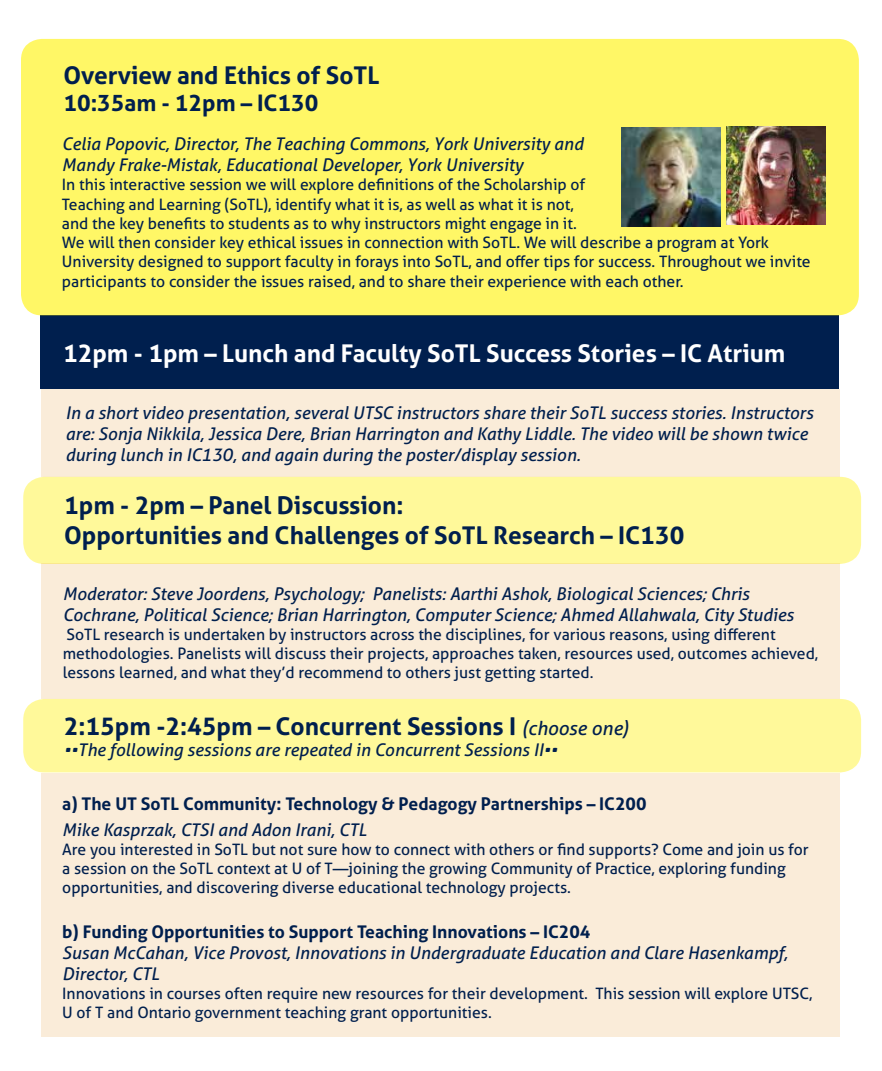
<style>
.page{position:relative;width:882px;height:1071px;background:#fff}
.page>*{position:absolute;margin:0;border:0;box-sizing:border-box;transform-origin:0 0}
.t1{font:700 24.5px/29.4px "Aller";color:#001f4e}
.t2{font:700 24.5px "Aller";color:#fff}
.t3{font:700 22.75px "Aller";color:#001f4e}
.t4{font:italic 17.5px/21px "Aller";color:#001f4e}
.t5{font:700 17.5px "Aller";color:#001f4e}
.t6{font:15.75px/19.2px "Aller";color:#001f4e}
.s1{font-weight:400;font-style:italic;font-size:19.25px}
</style>
<div class="page">
<div style="left:41px;top:315px;width:798px;height:74px;background:#001f4e"></div>
<div style="left:21px;top:39px;width:838px;height:276px;background:#fff766;border-radius:21px"></div>
<div style="left:23px;top:699px;width:838px;height:73px;background:#fff99a;border-radius:21px"></div>
<div style="left:23px;top:477px;width:838px;height:87px;background:#fff99a;border-radius:21px"></div>
<div style="left:42px;top:564px;width:798px;height:135px;background:#faecd9"></div>
<div style="left:42px;top:773px;width:798px;height:264px;background:#faecd9"></div>
<div style="left:42px;top:389px;width:798px;height:88px;background:#faecd9"></div>
<img style="left:622px;top:128px;width:98px;height:98px">
<img style="left:727px;top:126px;width:98px;height:99px">
<h1 class="t1" style="left:63px;top:60px;width:318px">Overview and Ethics of SoTL</h1>
<h2 class="t3" style="left:63px;top:89px;width:257px">10:35am - 12pm – IC130</h2>
<p class="t4" style="left:62px;top:133px;width:523px">Celia Popovic, Director, The Teaching Commons, York University and<br>Mandy Frake-Mistak, Educational Developer, York University</p>
<p class="t6" style="left:62px;top:175px;width:750px">In this interactive session we will explore definitions of the Scholarship of<br>Teaching and Learning (SoTL), identify what it is, as well as what it is not,<br>and the key benefits to students as to why instructors might engage in it.<br>We will then consider key ethical issues in connection with SoTL. We will describe a program at York University designed to support faculty in forays into SoTL, and offer tips for success. Throughout we invite participants to consider the issues raised, and to share their experience with each other.</p>
<h1 class="t2" style="left:63px;top:338px;width:724px">12pm - 1pm – Lunch and Faculty SoTL Success Stories – IC Atrium</h1>
<p class="t4" style="left:65px;top:402px;width:749px">In a short video presentation, several UTSC instructors share their SoTL success stories. Instructors are: Sonja Nikkila, Jessica Dere, Brian Harrington and Kathy Liddle. The video will be shown twice during lunch in IC130, and again during the poster/display session.</p>
<h1 class="t1" style="left:64px;top:491px;width:622px">1pm - 2pm – Panel Discussion:<br>Opportunities and Challenges of SoTL Research – IC130</h1>
<p class="t4" style="left:63px;top:583px;width:732px">Moderator: Steve Joordens, Psychology; Panelists: Aarthi Ashok, Biological Sciences; Chris<br>Cochrane, Political Science; Brian Harrington, Computer Science; Ahmed Allahwala, City Studies</p>
<p class="t6" style="left:63px;top:625px;width:757px">SoTL research is undertaken by instructors across the disciplines, for various reasons, using different methodologies. Panelists will discuss their projects, approaches taken, resources used, outcomes achieved, lessons learned, and what they’d recommend to others just getting started.</p>
<h1 class="t1" style="left:64px;top:711px;width:567px">2:15pm -2:45pm – Concurrent Sessions I <span class="s1">(choose one)</span></h1>
<p class="t4" style="left:64px;top:739px;width:496px">••The following sessions are repeated in Concurrent Sessions II••</p>
<p class="t5" style="left:62px;top:793px;width:586px">a) The UT SoTL Community: Technology &amp; Pedagogy Partnerships – IC200</p>
<p class="t4" style="left:62px;top:819px;width:306px">Mike Kasprzak, CTSI and Adon Irani, CTL</p>
<p class="t6" style="left:62px;top:840px;width:748px">Are you interested in SoTL but not sure how to connect with others or find supports? Come and join us for a session on the SoTL context at U of T—joining the growing Community of Practice, exploring funding opportunities, and discovering diverse educational technology projects.</p>
<p class="t5" style="left:62px;top:921px;width:530px">b) Funding Opportunities to Support Teaching Innovations – IC204</p>
<p class="t4" style="left:62px;top:942px;width:727px">Susan McCahan, Vice Provost, Innovations in Undergraduate Education and Clare Hasenkampf,<br>Director, CTL</p>
<p class="t6" style="left:62px;top:984px;width:752px">Innovations in courses often require new resources for their development. This session will explore UTSC,<br>U of T and Ontario government teaching grant opportunities.</p>
</div>
